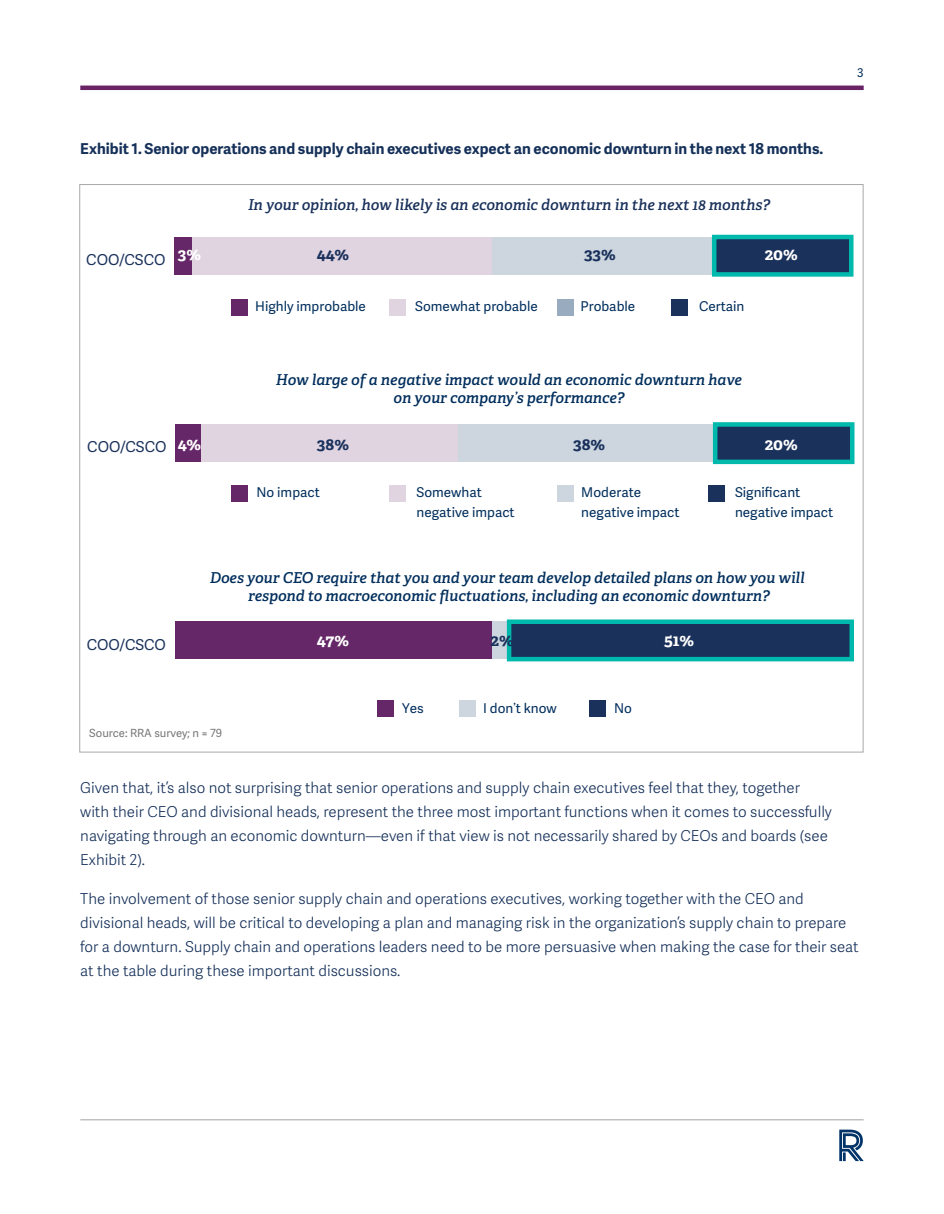
<style>
.page{position:relative;width:944px;height:1214px;background:#fff}
.page>*{position:absolute;margin:0;border:0;box-sizing:border-box;transform-origin:0 0}
.t1{font:700 16.5px "Adelle";letter-spacing:-.01em;color:#fff}
.t2{font:700 16.5px "Adelle";color:#1a315c}
.t3{font:700 16.5px "Adelle";color:#1a315b}
.t4{font:15px/24px "Adelle Sans Lt";color:#153059}
.t5{font:italic 600 15px/18px "Adelle";color:#002e5c;text-align:center}
.t6{font:700 15px "Adelle Sans";color:#153059}
.t7{font:italic 600 15px "Adelle";color:#1a315b}
.t8{font:15px "Adelle Sans";color:#1a315b}
.t9{font:13.5px/19.5px "Adelle Sans";color:#002e5c}
.t10{font:12px "Adelle Sans";color:#002d57}
.body{font:11.25px "Adelle Sans";color:#77777a}
.s1{font-family:"Adelle"}
</style>
<div class="page">
<svg style="left:839px;top:1129px;width:24px;height:32px"></svg>
<hr style="left:80px;top:86px;width:783px;height:4px;background:#6a2364">
<hr style="left:80px;top:1119px;width:783px;height:1px;background:#9fa3a6">
<div style="left:491px;top:237px;width:223px;height:37px;background:#cdd6df"></div>
<div style="left:192px;top:237px;width:299px;height:37px;background:#e0d4e1"></div>
<div style="left:231px;top:299px;width:16px;height:16px;background:#652767"></div>
<div style="left:390px;top:299px;width:16px;height:16px;background:#e0d4e1"></div>
<div style="left:557px;top:299px;width:17px;height:16px;background:#99abbe"></div>
<div style="left:671px;top:299px;width:16px;height:16px;background:#1a315b"></div>
<div style="left:231px;top:485px;width:16px;height:16px;background:#652767"></div>
<div style="left:390px;top:485px;width:16px;height:16px;background:#e0d4e1"></div>
<div style="left:557px;top:485px;width:17px;height:16px;background:#cdd6df"></div>
<div style="left:708px;top:485px;width:16px;height:16px;background:#1a315b"></div>
<div style="left:174px;top:237px;width:18px;height:37px;background:#652767"></div>
<div style="left:458px;top:424px;width:257px;height:38px;background:#cdd6df"></div>
<div style="left:201px;top:424px;width:257px;height:38px;background:#e0d4e1"></div>
<div style="left:175px;top:424px;width:26px;height:38px;background:#652767"></div>
<div style="left:492px;top:621px;width:17px;height:38px;background:#cdd6df"></div>
<div style="left:175px;top:621px;width:317px;height:38px;background:#652767"></div>
<div style="left:377px;top:700px;width:16px;height:16px;background:#652767"></div>
<div style="left:459px;top:700px;width:16px;height:16px;background:#cdd6df"></div>
<div style="left:589px;top:700px;width:16px;height:16px;background:#1a315b"></div>
<div style="left:714px;top:237px;width:137px;height:37px;background:#1a315b"></div>
<div style="left:712px;top:235px;width:141px;height:42px;border:4px solid #00b9ad"></div>
<div style="left:715px;top:424px;width:137px;height:38px;background:#1a315b"></div>
<div style="left:713px;top:422px;width:141px;height:42px;border:4px solid #00b9ad"></div>
<div style="left:509px;top:621px;width:342px;height:38px;background:#1a315b"></div>
<div style="left:507px;top:619px;width:347px;height:42px;border:4px solid #00b9ad"></div>
<p class="t10" style="left:857px;top:64px;width:8px">3</p>
<p class="t6" style="left:80px;top:138px;width:744px">Exhibit 1. Senior operations and supply chain executives expect an economic downturn in the next 18 months.</p>
<p class="t7" style="left:248px;top:193px;width:523px">In your opinion, how likely is an economic downturn in the next 18 months?</p>
<p class="t8" style="left:86px;top:249px;width:81px">COO/CSCO</p>
<p class="t1" style="left:178px;top:242px;width:25px">3%</p>
<p class="t2" style="left:317px;top:242px;width:34px">44%</p>
<p class="t2" style="left:584px;top:242px;width:33px">33%</p>
<p class="t9" style="left:255px;top:296px;width:112px">Highly improbable</p>
<p class="t9" style="left:415px;top:296px;width:124px">Somewhat probable</p>
<p class="t9" style="left:580px;top:296px;width:56px">Probable</p>
<p class="t9" style="left:699px;top:296px;width:47px">Certain</p>
<p class="t1" style="left:764px;top:242px;width:35px">20%</p>
<p class="t5" style="left:276px;top:370px;width:467px">How large of a negative impact would an economic downturn have on your company’s performance?</p>
<p class="t8" style="left:87px;top:436px;width:81px">COO/CSCO</p>
<p class="t1" style="left:178px;top:432px;width:25px">4%</p>
<p class="t2" style="left:317px;top:432px;width:34px">38%</p>
<p class="t2" style="left:573px;top:432px;width:34px">38%</p>
<p class="t1" style="left:764px;top:432px;width:35px">20%</p>
<p class="t9" style="left:256px;top:482px;width:65px">No impact</p>
<p class="t9" style="left:416px;top:482px;width:100px">Somewhat negative impact</p>
<p class="t9" style="left:581px;top:482px;width:100px">Moderate negative impact</p>
<p class="t9" style="left:735px;top:482px;width:100px">Significant negative impact</p>
<p class="t8" style="left:87px;top:633px;width:81px">COO/CSCO</p>
<p class="t5" style="left:210px;top:568px;width:596px">Does your CEO require that you and your team develop detailed plans on how you will respond to macroeconomic fluctuations, including an economic downturn?</p>
<p class="t1" style="left:317px;top:628px;width:34px">47%</p>
<p class="t3" style="left:490px;top:628px;width:25px">2%</p>
<p class="t1" style="left:664px;top:628px;width:32px">51%</p>
<p class="t9" style="left:402px;top:698px;width:23px">Yes</p>
<p class="t9" style="left:483px;top:698px;width:75px">I don<span class="s1">’</span>t know</p>
<p class="t9" style="left:614px;top:698px;width:19px">No</p>
<p class="body" style="left:89px;top:725px;width:134px">Source: RRA survey; n = 79</p>
<p class="t4" style="left:80px;top:775px;width:753px">Given that, it’s also not surprising that senior operations and supply chain executives feel that they, together with their CEO and divisional heads, represent the three most important functions when it comes to successfully navigating through an economic downturn—even if that view is not necessarily shared by CEOs and boards (see Exhibit 2).</p>
<p class="t4" style="left:80px;top:886px;width:779px">The involvement of those senior supply chain and operations executives, working together with the CEO and divisional heads, will be critical to developing a plan and managing risk in the organization’s supply chain to prepare for a downturn. Supply chain and operations leaders need to be more persuasive when making the case for their seat at the table during these important discussions.</p>
</div>
